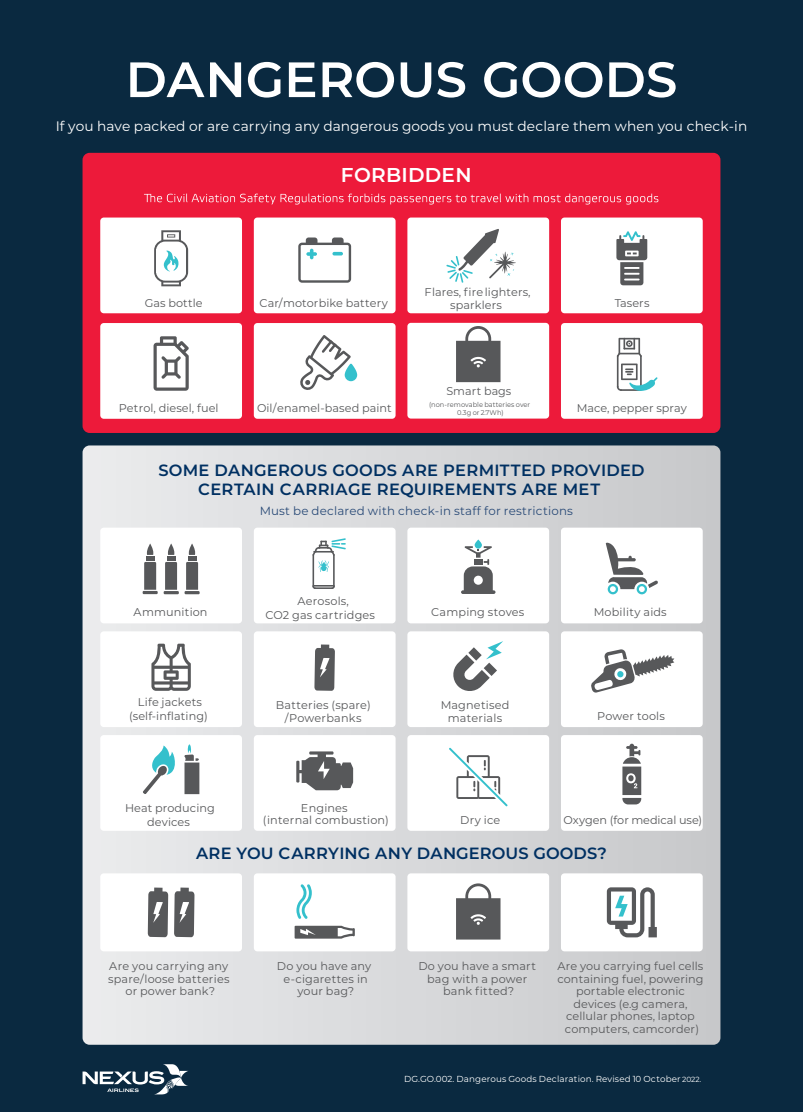
<style>
.page{position:relative;width:803px;height:1112px;background:#fff}
.page>*{position:absolute;margin:0;border:0;box-sizing:border-box;transform-origin:0 0}
.t1{font:600 49.5px "Montserrat";color:#fff}
.t2{font:600 20px "Montserrat";letter-spacing:.01em;color:#fff}
.t3{font:600 16.25px/19.5px "Montserrat";letter-spacing:.015em;color:#003062;text-align:center}
.t4{font:13.75px "Montserrat";letter-spacing:.005em;color:#fff}
.t5{font:11.75px "Montserrat";letter-spacing:.02em;color:#294a77}
.t6{font:11.25px/12.5px "Montserrat";letter-spacing:.01em;color:#57585a;text-align:center}
.t7{font:8.75px "Montserrat";letter-spacing:.015em;color:#fff}
.t8{font:6.88px/8px "Montserrat";color:#57585a;text-align:center}
.s1{font-size:7.5px}
</style>
<div class="page">
<div style="left:0;top:0;width:803px;height:1111px;background:#0a2940"></div>
<div style="left:83px;top:153px;width:637px;height:280px;background:#ed1a3a;border-radius:7px"></div>
<svg style="left:83px;top:445px;width:637px;height:599px;background:#d8d9db"></svg>
<svg style="left:144px;top:193px;width:514px;height:11px"></svg>
<div style="left:100px;top:217px;width:142px;height:96px;background:#fff;border-radius:4px"></div>
<div style="left:254px;top:217px;width:142px;height:96px;background:#fff;border-radius:4px"></div>
<div style="left:407px;top:217px;width:142px;height:96px;background:#fff;border-radius:4px"></div>
<div style="left:561px;top:217px;width:142px;height:96px;background:#fff;border-radius:4px"></div>
<svg style="left:298px;top:237px;width:53px;height:45px"></svg>
<div style="left:100px;top:527px;width:142px;height:96px;background:#fff;border-radius:4px"></div>
<div style="left:254px;top:527px;width:142px;height:96px;background:#fff;border-radius:4px"></div>
<div style="left:407px;top:527px;width:142px;height:96px;background:#fff;border-radius:4px"></div>
<div style="left:561px;top:527px;width:142px;height:96px;background:#fff;border-radius:4px"></div>
<svg style="left:144px;top:543px;width:12px;height:46px"></svg>
<svg style="left:143px;top:590px;width:15px;height:4px"></svg>
<svg style="left:165px;top:543px;width:12px;height:46px"></svg>
<hr style="left:164px;top:591px;width:15px;height:3px;background:#57585a">
<svg style="left:186px;top:543px;width:12px;height:46px"></svg>
<hr style="left:185px;top:591px;width:15px;height:3px;background:#57585a">
<svg style="left:606px;top:542px;width:52px;height:52px"></svg>
<div style="left:100px;top:631px;width:142px;height:96px;background:#fff;border-radius:4px"></div>
<div style="left:254px;top:631px;width:142px;height:96px;background:#fff;border-radius:4px"></div>
<div style="left:407px;top:631px;width:142px;height:96px;background:#fff;border-radius:4px"></div>
<div style="left:561px;top:631px;width:142px;height:96px;background:#fff;border-radius:4px"></div>
<svg style="left:151px;top:643px;width:40px;height:47px"></svg>
<svg style="left:314px;top:644px;width:21px;height:46px"></svg>
<svg style="left:453px;top:641px;width:50px;height:50px"></svg>
<svg style="left:591px;top:649px;width:83px;height:43px"></svg>
<div style="left:254px;top:873px;width:142px;height:78px;background:#fff;border-radius:4px"></div>
<svg style="left:294px;top:925px;width:61px;height:13px"></svg>
<svg style="left:296px;top:884px;width:16px;height:34px"></svg>
<div style="left:561px;top:873px;width:142px;height:78px;background:#fff;border-radius:4px"></div>
<svg style="left:607px;top:887px;width:50px;height:50px"></svg>
<div style="left:407px;top:873px;width:142px;height:78px;background:#fff;border-radius:4px"></div>
<svg style="left:456px;top:883px;width:44px;height:56px"></svg>
<div style="left:100px;top:323px;width:142px;height:95px;background:#fff;border-radius:4px"></div>
<div style="left:254px;top:323px;width:142px;height:95px;background:#fff;border-radius:4px"></div>
<div style="left:407px;top:323px;width:142px;height:95px;background:#fff;border-radius:4px"></div>
<div style="left:561px;top:323px;width:142px;height:95px;background:#fff;border-radius:4px"></div>
<svg style="left:446px;top:229px;width:70px;height:54px"></svg>
<hr style="left:640px;top:355px;width:2px;height:32px;background:#57585a">
<hr style="left:617px;top:355px;width:1px;height:32px;background:#57585a">
<svg style="left:617px;top:338px;width:25px;height:19px"></svg>
<svg style="left:617px;top:363px;width:40px;height:28px"></svg>
<svg style="left:154px;top:336px;width:35px;height:54px"></svg>
<svg style="left:475px;top:539px;width:7px;height:9px"></svg>
<svg style="left:461px;top:546px;width:34px;height:48px"></svg>
<hr style="left:312px;top:554px;width:2px;height:33px;background:#57585a">
<hr style="left:333px;top:554px;width:2px;height:33px;background:#57585a">
<svg style="left:312px;top:585px;width:23px;height:4px"></svg>
<svg style="left:312px;top:538px;width:34px;height:34px"></svg>
<svg style="left:300px;top:335px;width:57px;height:55px"></svg>
<svg style="left:154px;top:230px;width:34px;height:56px"></svg>
<svg style="left:616px;top:231px;width:31px;height:54px"></svg>
<svg style="left:456px;top:326px;width:44px;height:56px"></svg>
<div style="left:100px;top:873px;width:142px;height:78px;background:#fff;border-radius:4px"></div>
<svg style="left:148px;top:887px;width:20px;height:49px"></svg>
<svg style="left:174px;top:887px;width:20px;height:49px"></svg>
<div style="left:100px;top:734px;width:142px;height:96px;background:#fff;border-radius:4px"></div>
<div style="left:254px;top:734px;width:142px;height:96px;background:#fff;border-radius:4px"></div>
<div style="left:407px;top:734px;width:142px;height:96px;background:#fff;border-radius:4px"></div>
<div style="left:561px;top:734px;width:142px;height:96px;background:#fff;border-radius:4px"></div>
<svg style="left:143px;top:744px;width:56px;height:50px"></svg>
<svg style="left:449px;top:747px;width:59px;height:59px"></svg>
<svg style="left:296px;top:751px;width:57px;height:39px"></svg>
<svg style="left:622px;top:743px;width:19px;height:61px"></svg>
<svg style="left:83px;top:1064px;width:105px;height:30px"></svg>
<h1 class="t1" style="left:126px;top:46px;width:553px">DANGEROUS GOODS</h1>
<p class="t4" style="left:56px;top:117px;width:693px">If you have packed or are carrying any dangerous goods you must declare them when you check-in</p>
<h2 class="t2" style="left:341px;top:162px;width:132px">FORBIDDEN</h2>
<p class="t6" style="left:145px;top:296px;width:59px">Gas bottle</p>
<p class="t6" style="left:259px;top:296px;width:130px">Car/motorbike battery</p>
<p class="t6" style="left:424px;top:284px;width:108px;line-height:13.5px">Flares, firelighters, sparklers</p>
<p class="t6" style="left:615px;top:296px;width:36px">Tasers</p>
<p class="t6" style="left:119px;top:401px;width:101px">Petrol, diesel, fuel</p>
<p class="t6" style="left:257px;top:401px;width:136px">Oil/enamel-based paint</p>
<p class="t6" style="left:446px;top:384px;width:66px">Smart bags</p>
<p class="t8" style="left:429px;top:400px;width:103px">(non-removable batteries over<br>0.3g or 2.7Wh)</p>
<p class="t6" style="left:577px;top:401px;width:112px">Mace, pepper spray</p>
<h3 class="t3" style="left:158px;top:459px;width:488px">SOME DANGEROUS GOODS ARE PERMITTED PROVIDED<br>CERTAIN CARRIAGE REQUIREMENTS ARE MET</h3>
<p class="t5" style="left:260px;top:503px;width:315px">Must be declared with check-in staff for restrictions</p>
<p class="t6" style="left:134px;top:605px;width:75px">Ammunition</p>
<p class="t6" style="left:266px;top:593px;width:111px;line-height:13.5px">Aerosols,<br>CO2 gas cartridges</p>
<p class="t6" style="left:431px;top:605px;width:95px">Camping stoves</p>
<p class="t6" style="left:594px;top:605px;width:74px">Mobility aids</p>
<p class="t6" style="left:129px;top:695px;width:80px;line-height:13.5px">Life jackets (self-inflating)</p>
<p class="t6" style="left:276px;top:697px;width:96px;line-height:13.5px">Batteries (spare) /Powerbanks</p>
<p class="t6" style="left:441px;top:697px;width:70px;line-height:13.5px">Magnetised materials</p>
<p class="t6" style="left:597px;top:709px;width:69px">Power tools</p>
<p class="t6" style="left:125px;top:801px;width:91px;line-height:13.5px">Heat producing devices</p>
<p class="t6" style="left:263px;top:802px;width:128px;line-height:11.2px">Engines<br>(internal combustion)</p>
<p class="t6" style="left:460px;top:812px;width:42px">Dry ice</p>
<p class="t6" style="left:563px;top:812px;width:140px">Oxygen (for medical use)</p>
<h3 class="t3" style="left:196px;top:842px;width:412px">ARE YOU CARRYING ANY DANGEROUS GOODS?</h3>
<p class="t6" style="left:108px;top:959px;width:123px">Are you carrying any spare/loose batteries or power bank?</p>
<p class="t6" style="left:277px;top:959px;width:96px">Do you have any e-cigarettes in your bag?</p>
<p class="t6" style="left:418px;top:959px;width:119px">Do you have a smart bag with a power bank fitted?</p>
<p class="t6" style="left:557px;top:959px;width:148px">Are you carrying fuel cells containing fuel, powering portable electronic devices (e.g camera, cellular phones, laptop computers, camcorder)</p>
<p class="t7" style="left:404px;top:1072px;width:299px">DG.GO.002. Dangerous Goods Declaration. Revised 10 October <span class="s1">2022.</span></p>
</div>
